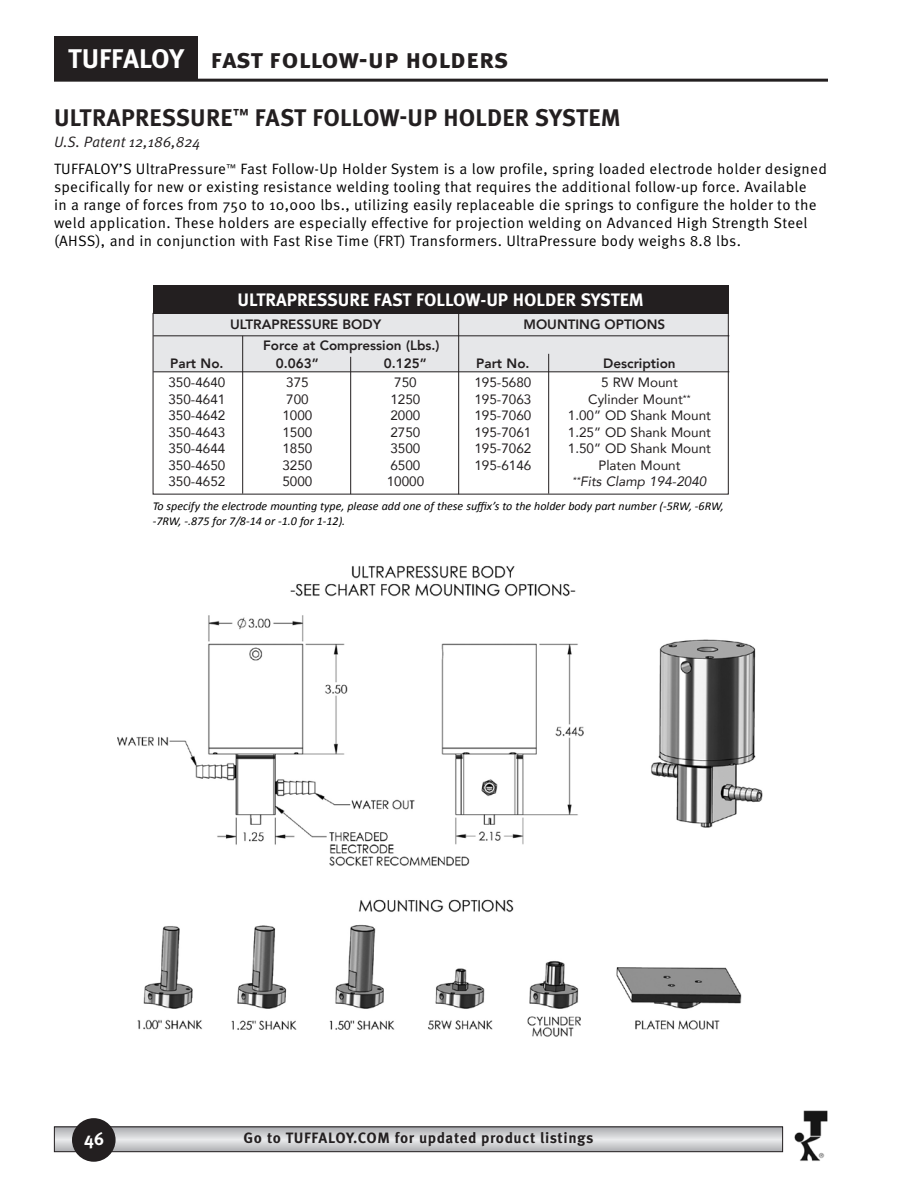
<style>
.page{position:relative;width:918px;height:1188px;background:#fff}
.page>*{position:absolute;margin:0;border:0;box-sizing:border-box;transform-origin:0 0}
.t1{font:700 27px "Meta Pro";letter-spacing:-.005em;color:#231f20}
.t2{font:700 27px "Meta Pro";color:#fff}
.Heading{font:700 24px "Meta Pro";letter-spacing:.01em;color:#231f20}
.t3{font:700 18px "Meta Pro";color:#fff}
.Italic_Caption{font:15px/18px "Meta Pro Norm";letter-spacing:.02em;color:#000}
.Body_Copy{font:700 15px "Meta Pro";letter-spacing:.04em;color:#231f20}
.Italic_Caption-2{font:15px "Meta Pro Norm Ita";color:#231f20}
.t4{font:13.5px "Avenir";color:#231f20}
.t5{font:800 13.5px "Avenir";color:#231f20}
.t6{font:italic 13.5px "Avenir";color:#231f20}
.Italic_Caption-3{font:italic 12px/15px "Calibri";color:#000}
</style>
<div class="page">
<div style="left:54px;top:36px;width:144px;height:44px;background:#231f20"></div>
<hr style="left:54px;top:79px;width:774px;height:3px;background:#231f20">
<svg style="left:56px;top:1129px;width:725px;height:21px;background:#cecfd2"></svg>
<div style="left:54px;top:1127px;width:729px;height:25px;border:1px solid #231f20"></div>
<img style="left:794px;top:1110px;width:34px;height:51px">
<div style="left:72px;top:1118px;width:44px;height:44px;background:#231f20;border-radius:50%"></div>
<div style="left:153px;top:313px;width:576px;height:58px;background:#e6e7e9"></div>
<div style="left:153px;top:313px;width:576px;height:182px;border:1px solid #231f20"></div>
<div style="left:153px;top:285px;width:576px;height:28px;background:#231f20"></div>
<hr style="left:242px;top:336px;width:1px;height:158px;background:#231f20">
<hr style="left:350px;top:357px;width:1px;height:137px;background:#231f20">
<hr style="left:458px;top:313px;width:1px;height:181px;background:#231f20">
<hr style="left:548px;top:354px;width:1px;height:140px;background:#231f20">
<hr style="left:153px;top:335px;width:576px;height:1px;background:#231f20">
<hr style="left:153px;top:371px;width:576px;height:1px;background:#231f20">
<img style="left:117px;top:565px;width:646px;height:472px">
<p class="t2" style="left:68px;top:38px;width:117px">TUFFALOY</p>
<p class="t1" style="left:211px;top:38px;width:300px">fast follow-up holders</p>
<p class="Heading" style="left:54px;top:99px;width:568px">ULTRAPRESSURE<sup>™</sup> FAST FOLLOW-UP HOLDER SYSTEM</p>
<p class="Italic_Caption-2" style="left:54px;top:131px;width:148px">U.S. Patent 12,186,824</p>
<p class="Italic_Caption" style="left:54px;top:159px;width:774px">TUFFALOY’S UltraPressure<sup>™</sup> Fast Follow-Up Holder System is a low profile, spring loaded electrode holder designed specifically for new or existing resistance welding tooling that requires the additional follow-up force. Available<br>in a range of forces from 750 to 10,000 lbs., utilizing easily replaceable die springs to configure the holder to the weld application. These holders are especially effective for projection welding on Advanced High Strength Steel (AHSS), and in conjunction with Fast Rise Time (FRT) Transformers. UltraPressure body weighs 8.8 lbs.</p>
<p class="t3" style="left:238px;top:286px;width:408px">ULTRAPRESSURE FAST FOLLOW-UP HOLDER SYSTEM</p>
<p class="t5" style="left:230px;top:314px;width:153px">ULTRAPRESSURE BODY</p>
<p class="t5" style="left:524px;top:314px;width:143px">MOUNTING OPTIONS</p>
<p class="t5" style="left:263px;top:335px;width:178px">Force at Compression (Lbs.)</p>
<p class="t5" style="left:170px;top:353px;width:55px">Part No.</p>
<p class="t5" style="left:276px;top:353px;width:44px">0.063”</p>
<p class="t5" style="left:384px;top:353px;width:44px">0.125”</p>
<p class="t5" style="left:476px;top:353px;width:55px">Part No.</p>
<p class="t5" style="left:603px;top:353px;width:74px">Description</p>
<p class="t4" style="left:168px;top:372px;width:59px">350-4640</p>
<p class="t4" style="left:286px;top:372px;width:24px">375</p>
<p class="t4" style="left:394px;top:372px;width:24px">750</p>
<p class="t4" style="left:474px;top:372px;width:59px">195-5680</p>
<p class="t4" style="left:601px;top:372px;width:78px">5 RW Mount</p>
<p class="t4" style="left:168px;top:388px;width:59px">350-4641</p>
<p class="t4" style="left:286px;top:388px;width:24px">700</p>
<p class="t4" style="left:390px;top:388px;width:32px">1250</p>
<p class="t4" style="left:474px;top:388px;width:59px">195-7063</p>
<p class="t4" style="left:588px;top:388px;width:104px">Cylinder Mount<sup>**</sup></p>
<p class="t4" style="left:168px;top:405px;width:59px">350-4642</p>
<p class="t4" style="left:282px;top:405px;width:32px">1000</p>
<p class="t4" style="left:390px;top:405px;width:32px">2000</p>
<p class="t4" style="left:474px;top:405px;width:59px">195-7060</p>
<p class="t4" style="left:568px;top:405px;width:145px">1.00” OD Shank Mount</p>
<p class="t4" style="left:168px;top:421px;width:59px">350-4643</p>
<p class="t4" style="left:282px;top:421px;width:32px">1500</p>
<p class="t4" style="left:390px;top:421px;width:32px">2750</p>
<p class="t4" style="left:474px;top:421px;width:59px">195-7061</p>
<p class="t4" style="left:568px;top:421px;width:145px">1.25” OD Shank Mount</p>
<p class="t4" style="left:168px;top:438px;width:59px">350-4644</p>
<p class="t4" style="left:282px;top:438px;width:32px">1850</p>
<p class="t4" style="left:390px;top:438px;width:32px">3500</p>
<p class="t4" style="left:474px;top:438px;width:59px">195-7062</p>
<p class="t4" style="left:568px;top:438px;width:145px">1.50” OD Shank Mount</p>
<p class="t4" style="left:168px;top:454px;width:59px">350-4650</p>
<p class="t4" style="left:282px;top:454px;width:32px">3250</p>
<p class="t4" style="left:390px;top:454px;width:32px">6500</p>
<p class="t4" style="left:474px;top:454px;width:59px">195-6146</p>
<p class="t4" style="left:598px;top:454px;width:84px">Platen Mount</p>
<p class="t4" style="left:168px;top:471px;width:59px">350-4652</p>
<p class="t4" style="left:282px;top:471px;width:32px">5000</p>
<p class="t4" style="left:387px;top:471px;width:39px">10000</p>
<p class="t6" style="left:573px;top:473px;width:135px"><sup>**</sup>Fits Clamp 194-2040</p>
<p class="Italic_Caption-3" style="left:153px;top:498px;width:573px">To specify the electrode mounting type, please add one of these suffix’s to the holder body part number (‐5RW, ‐6RW, ‐7RW, ‐.875 for 7/8-14 or ‐1.0 for 1-12).</p>
<p class="t3" style="left:84px;top:1124px;width:22px">46</p>
<p class="Body_Copy" style="left:244px;top:1126px;width:352px">Go to TUFFALOY.COM for updated product listings</p>
</div>
